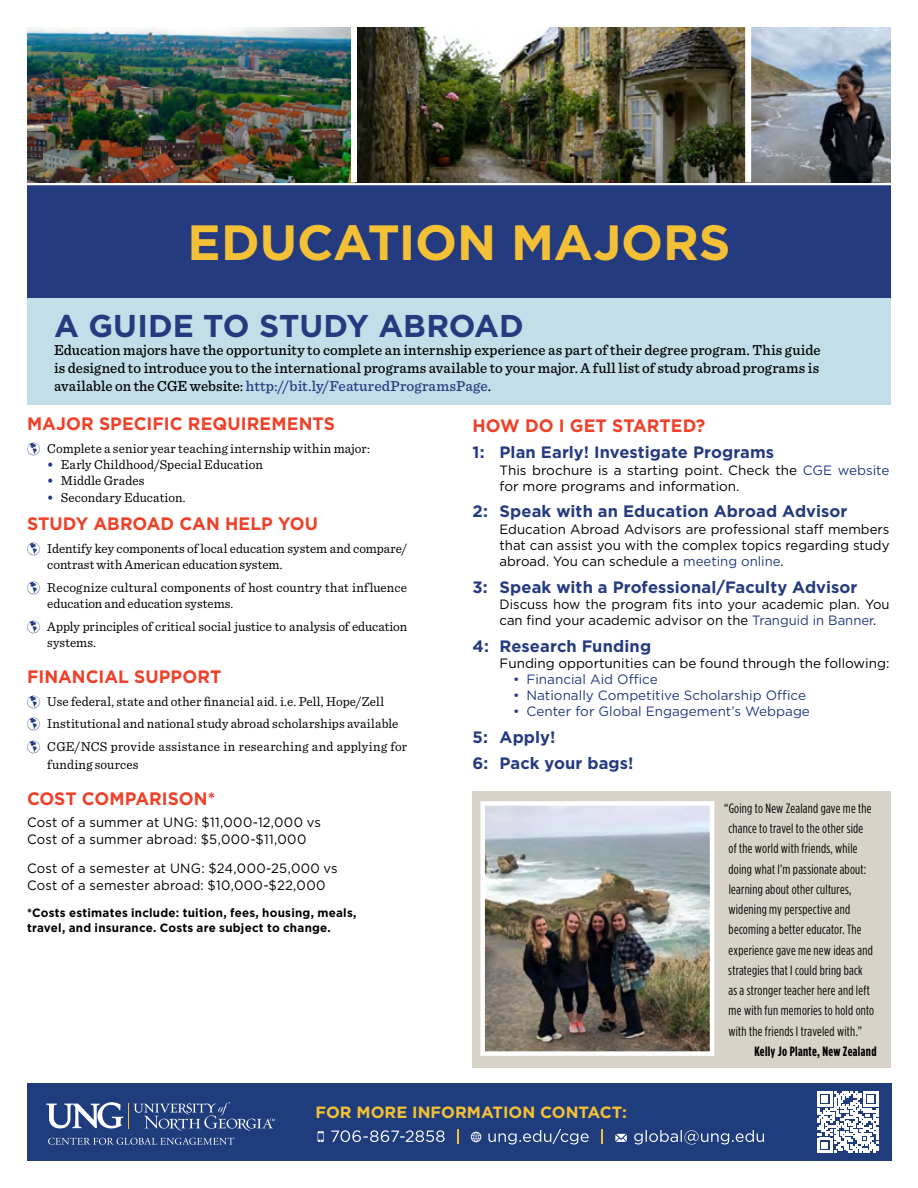
<style>
.page{position:relative;width:918px;height:1188px;background:#fff}
.page>*{position:absolute;margin:0;border:0;box-sizing:border-box;transform-origin:0 0}
.t1{font:700 49.5px "Gotham";letter-spacing:-.005em;color:#f4c136}
.t2{font:700 31.5px "Gotham";letter-spacing:-.005em;color:#253b80}
.t3{font:700 18px "Gotham";color:#ef4129}
.t4{font:700 16.5px "Gotham";letter-spacing:.005em;color:#253b80}
.t5{font:700 16.35px "Gotham";color:#f4c136}
.t6{font:500 15px/18px "Sentinel";letter-spacing:.005em;color:#000;text-align:justify}
.t7{font:13.5px/16.2px "Sentinel";letter-spacing:.01em;color:#000}
.t8{font:13.5px/16.2px "Gotham";color:#000}
.t9{font:condensed 13.5px/20.2px "Gotham HTF";letter-spacing:.02em;color:#000}
.t10{font:13.5px "Gotham";color:#253b80}
.t11{font:700 condensed 13.5px "Gotham HTF";letter-spacing:.025em;color:#000}
.t12{font:700 12px/14.4px "Gotham";letter-spacing:.02em;color:#000}
.s1{color:#253b80}
.s2{font-weight:700;color:#253b80}
</style>
<div class="page">
<div style="left:27px;top:1083px;width:864px;height:78px;background:#1f3d7c"></div>
<svg style="left:46px;top:1102px;width:229px;height:29px"></svg>
<svg style="left:48px;top:1138px;width:186px;height:7px"></svg>
<div style="left:27px;top:185px;width:864px;height:116px;background:#253b80"></div>
<div style="left:27px;top:298px;width:864px;height:107px;background:#c2dee8"></div>
<svg style="left:817px;top:1092px;width:61px;height:60px"></svg>
<svg style="left:27px;top:182px;width:864px;height:1px"></svg>
<img style="left:27px;top:27px;width:864px;height:155px">
<div style="left:351px;top:27px;width:6px;height:155px;background:#fff"></div>
<div style="left:745px;top:27px;width:6px;height:155px;background:#fff"></div>
<svg style="left:615px;top:1130px;width:149px;height:15px"></svg>
<svg style="left:601px;top:1129px;width:1px;height:15px"></svg>
<svg style="left:471px;top:1129px;width:118px;height:16px"></svg>
<svg style="left:457px;top:1129px;width:1px;height:15px"></svg>
<svg style="left:318px;top:1130px;width:127px;height:12px"></svg>
<div style="left:473px;top:791px;width:418px;height:277px;background:#d8d3c8"></div>
<img style="left:485px;top:806px;width:224px;height:245px">
<div style="left:480px;top:801px;width:234px;height:255px;border:4px solid #fff"></div>
<p class="t1" style="left:188px;top:210px;width:544px">EDUCATION MAJORS</p>
<p class="t2" style="left:54px;top:305px;width:471px">A GUIDE TO STUDY ABROAD</p>
<p class="t6" style="left:54px;top:340px;width:768px">Education majors have the opportunity to complete an internship experience as part of their degree program. This guide is designed to introduce you to the international programs available to your major. A full list of study abroad programs is available on the CGE website: <span class="s1">http://bit.ly/FeaturedProgramsPage</span>.</p>
<p class="t3" style="left:27px;top:412px;width:309px">MAJOR SPECIFIC REQUIREMENTS</p>
<p class="t7" style="left:27px;top:440px;width:344px"><span class="s1">→</span> Complete a senior year teaching internship within major:</p>
<p class="t7" style="left:47px;top:456px;width:217px"><span class="s2">•</span> Early Childhood/Special Education</p>
<p class="t7" style="left:47px;top:472px;width:99px"><span class="s2">•</span> Middle Grades</p>
<p class="t7" style="left:47px;top:488px;width:140px"><span class="s2">•</span> Secondary Education.</p>
<p class="t3" style="left:27px;top:512px;width:292px">STUDY ABROAD CAN HELP YOU</p>
<p class="t7" style="left:47px;top:540px;width:361px;text-indent:-20px"><span class="s1">→</span> Identify key components of local education system and compare/ contrast with American education system.</p>
<p class="t7" style="left:47px;top:579px;width:361px;text-indent:-20px"><span class="s1">→</span> Recognize cultural components of host country that influence education and education systems.</p>
<p class="t7" style="left:47px;top:618px;width:361px;text-indent:-20px"><span class="s1">→</span> Apply principles of critical social justice to analysis of education systems.</p>
<p class="t3" style="left:27px;top:664px;width:196px">FINANCIAL SUPPORT</p>
<p class="t7" style="left:27px;top:692px;width:359px"><span class="s1">→</span> Use federal, state and other financial aid. i.e. Pell, Hope/Zell</p>
<p class="t7" style="left:27px;top:715px;width:373px"><span class="s1">→</span> Institutional and national study abroad scholarships available</p>
<p class="t7" style="left:47px;top:737px;width:361px;line-height:18px;text-indent:-20px"><span class="s1">→</span> CGE/NCS provide assistance in researching and applying for funding sources</p>
<p class="t3" style="left:27px;top:786px;width:190px">COST COMPARISON*</p>
<p class="t8" style="left:27px;top:814px;width:295px">Cost of a summer at UNG: $11,000-12,000 vs<br>Cost of a summer abroad: $5,000-$11,000</p>
<p class="t8" style="left:27px;top:860px;width:312px">Cost of a semester at UNG: $24,000-25,000 vs<br>Cost of a semester abroad: $10,000-$22,000</p>
<p class="t12" style="left:27px;top:906px;width:331px">*Costs estimates include: tuition, fees, housing, meals, travel, and insurance. Costs are subject to change.</p>
<p class="t3" style="left:473px;top:414px;width:234px">HOW DO I GET STARTED?</p>
<p class="t4" style="left:473px;top:442px;width:303px">1: Plan Early! Investigate Programs</p>
<p class="t8" style="left:500px;top:462px;width:391px">This brochure is a starting point. Check the <span class="s1">CGE website </span>for more programs and information.</p>
<p class="t4" style="left:473px;top:501px;width:376px">2: Speak with an Education Abroad Advisor</p>
<p class="t8" style="left:500px;top:520px;width:392px;text-align:justify">Education Abroad Advisors are professional staff members that can assist you with the complex topics regarding study abroad. You can schedule a <span class="s1">meeting online</span>.</p>
<p class="t4" style="left:473px;top:576px;width:386px">3: Speak with a Professional/Faculty Advisor</p>
<p class="t8" style="left:500px;top:596px;width:391px">Discuss how the program fits into your academic plan. You can find your academic advisor on the <span class="s1">Tranguid in Banner</span>.</p>
<p class="t4" style="left:473px;top:635px;width:180px">4: Research Funding</p>
<p class="t8" style="left:500px;top:655px;width:391px">Funding opportunities can be found through the following:</p>
<p class="t10" style="left:513px;top:671px;width:146px">• Financial Aid Office</p>
<p class="t10" style="left:513px;top:687px;width:295px">• Nationally Competitive Scholarship Office</p>
<p class="t10" style="left:513px;top:703px;width:298px">• Center for Global Engagement’s Webpage</p>
<p class="t4" style="left:473px;top:726px;width:84px">5: Apply!</p>
<p class="t4" style="left:473px;top:753px;width:163px">6: Pack your bags!</p>
<p class="t9" style="left:724px;top:798px;width:151px">“Going to New Zealand gave me the chance to travel to the other side<br>of the world with friends, while doing what I’m passionate about: learning about other cultures, widening my perspective and becoming a better educator. The experience gave me new ideas and strategies that I could bring back<br>as a stronger teacher here and left me with fun memories to hold onto with the friends I traveled with.”</p>
<p class="t11" style="left:754px;top:1044px;width:124px">Kelly Jo Plante, New Zealand</p>
<p class="t5" style="left:315px;top:1102px;width:313px">FOR MORE INFORMATION CONTACT:</p>
</div>
